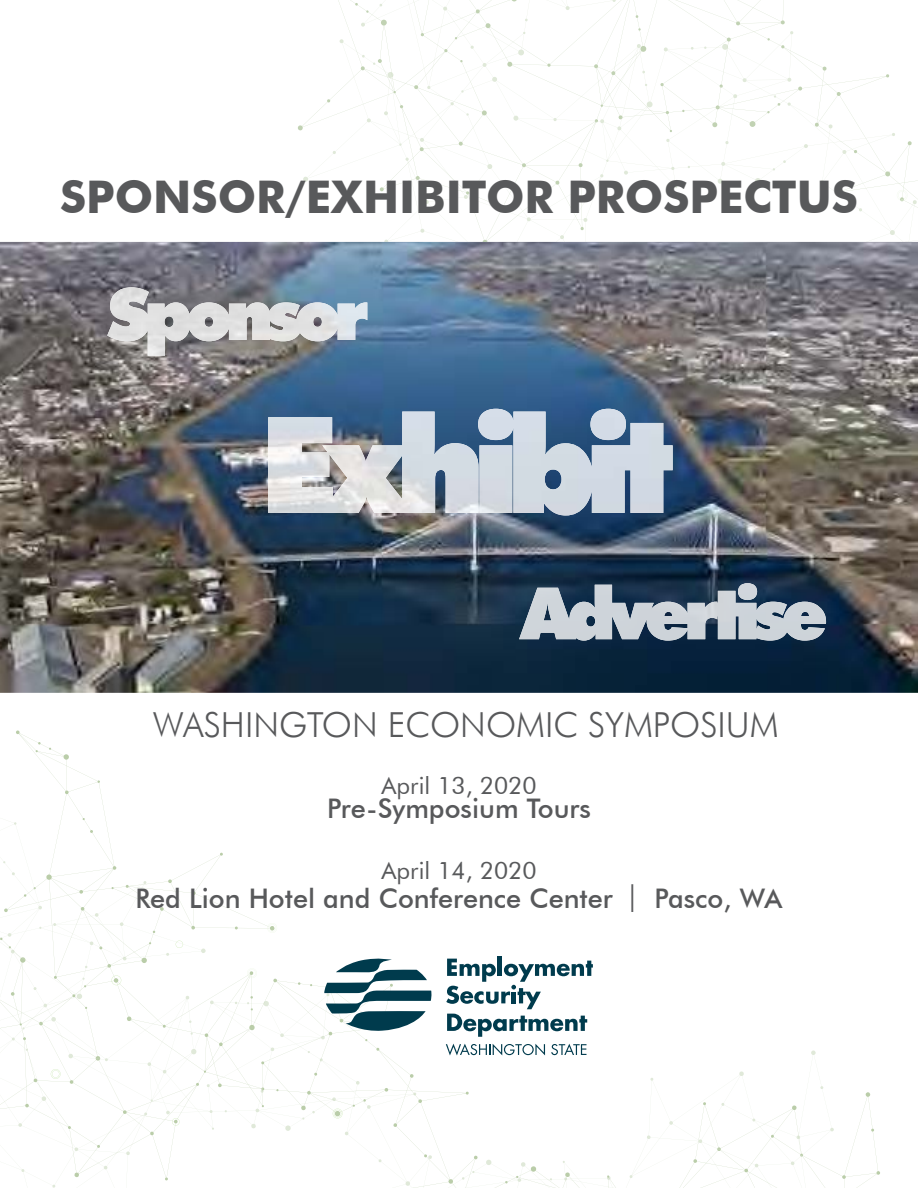
<style>
.page{position:relative;width:918px;height:1188px;background:#fff}
.page>*{position:absolute;margin:0;border:0;box-sizing:border-box;transform-origin:0 0}
.t1{font:700 45px "Futura BT";color:#58595b}
.t2{font:300 34.5px "Futura BT";color:#58595b}
.t3{font:500 27px "Futura BT";color:#58595b}
.t4{font:24px "Futura BT";color:#58595b}
.s1{font-weight:300;font-size:38.55px}
</style>
<div class="page">
<svg style="left:298px;top:0;width:620px;height:242px"></svg>
<svg style="left:354px;top:2px;width:560px;height:218px"></svg>
<svg style="left:0;top:884px;width:803px;height:304px"></svg>
<svg style="left:897px;top:190px;width:11px;height:11px"></svg>
<svg style="left:267px;top:923px;width:10px;height:10px"></svg>
<svg style="left:247px;top:968px;width:10px;height:10px"></svg>
<svg style="left:176px;top:941px;width:7px;height:7px"></svg>
<svg style="left:111px;top:975px;width:10px;height:10px"></svg>
<svg style="left:51px;top:1069px;width:10px;height:10px"></svg>
<svg style="left:172px;top:1118px;width:8px;height:8px"></svg>
<svg style="left:333px;top:1109px;width:10px;height:9px"></svg>
<img style="left:0;top:242px;width:918px;height:451px">
<img style="left:107px;top:287px;width:260px;height:69px">
<img style="left:268px;top:409px;width:405px;height:106px">
<img style="left:519px;top:583px;width:307px;height:58px">
<svg style="left:324px;top:957px;width:108px;height:75px"></svg>
<hr style="left:498px;top:957px;width:4px;height:19px;background:#003b4d">
<svg style="left:446px;top:959px;width:147px;height:78px"></svg>
<svg style="left:551px;top:1044px;width:36px;height:11px"></svg>
<svg style="left:446px;top:1044px;width:99px;height:12px"></svg>
<h1 class="t1" style="left:60px;top:170px;width:799px">SPONSOR/EXHIBITOR PROSPECTUS</h1>
<p class="t2" style="left:153px;top:704px;width:627px">WASHINGTON ECONOMIC SYMPOSIUM</p>
<p class="t4" style="left:382px;top:771px;width:156px">April 13, 2020</p>
<p class="t3" style="left:327px;top:792px;width:265px">Pre-Symposium Tours</p>
<p class="t4" style="left:382px;top:856px;width:156px">April 14, 2020</p>
<p class="t3" style="left:136px;top:882px;width:648px">Red Lion Hotel and Conference Center <span class="s1">I</span> Pasco, WA</p>
</div>
